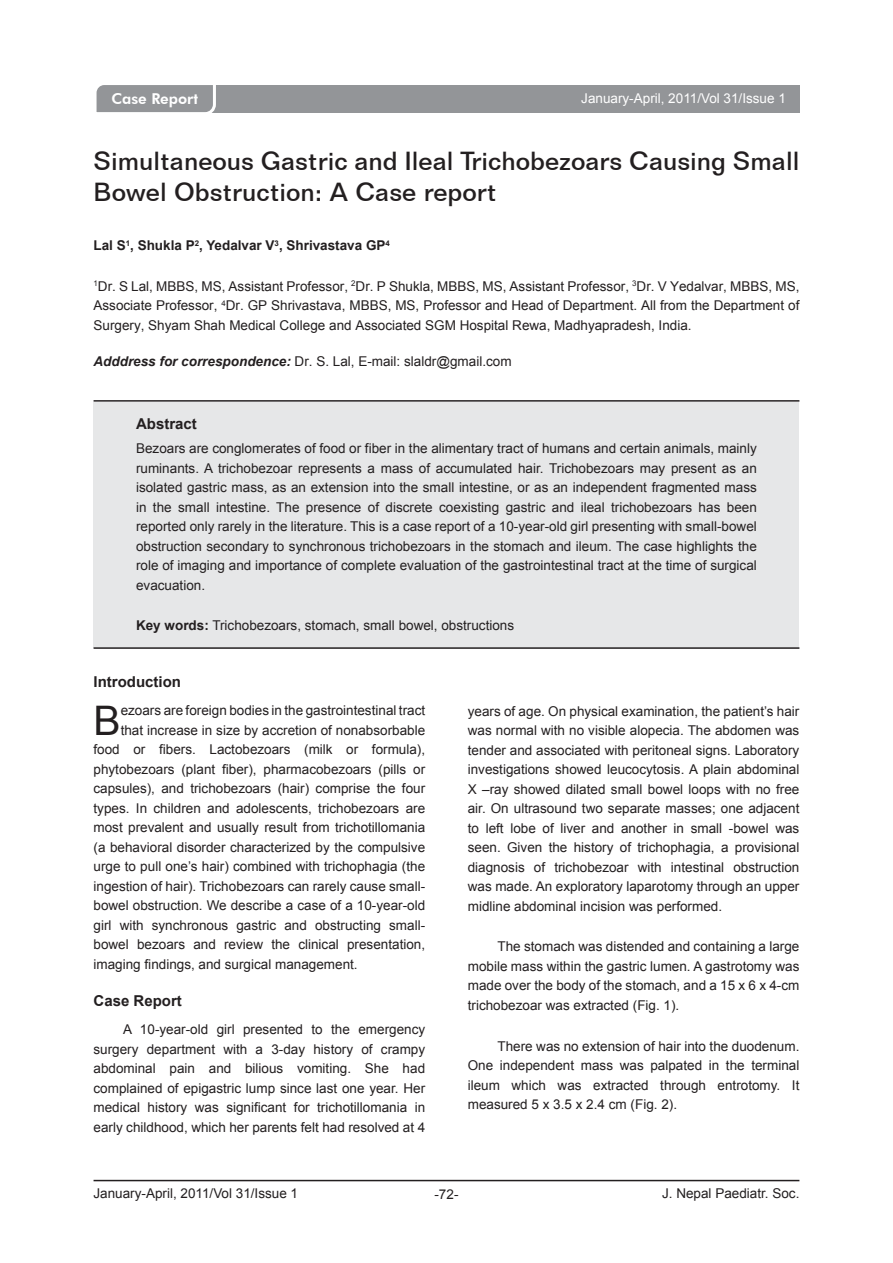
<style>
.page{position:relative;width:893px;height:1263px;background:#fff}
.page>*{position:absolute;margin:0;border:0;box-sizing:border-box;transform-origin:0 0}
.t1{font:40.8px "Arial";color:#231f20}
.t2{font:500 25.5px/30.6px "Folio BT";color:#231f20}
.t3{font:700 15px "Arial";color:#231f20}
.t4{font:800 15px "Futura BT";color:#fff}
.t5{font:13.5px/19.5px "Arial";color:#231f20;text-align:justify}
.t6{font:700 13.5px "Arial";color:#231f20}
.t7{font:13.5px "Arial";color:#fff}
.s1{font-weight:700;font-style:italic}
.s2{font-weight:700}
</style>
<div class="page">
<div style="left:204px;top:85px;width:595px;height:27px;background:#939598"></div>
<svg style="left:96px;top:85px;width:121px;height:28px;background:#9a9c9e"></svg>
<hr style="left:94px;top:1180px;width:705px;height:1px;background:#231f20">
<div style="left:94px;top:402px;width:705px;height:245px;background:#e6e7e8"></div>
<hr style="left:94px;top:400px;width:705px;height:2px;background:#231f20">
<hr style="left:94px;top:647px;width:705px;height:2px;background:#231f20">
<p class="t4" style="left:111px;top:90px;width:88px">Case Report</p>
<p class="t7" style="left:581px;top:91px;width:206px">January-April, 2011/Vol 31/Issue 1</p>
<h2 class="t2" style="left:94px;top:146px;width:707px">Simultaneous Gastric and Ileal Trichobezoars Causing Small<br>Bowel Obstruction: A Case report</h2>
<p class="t6" style="left:94px;top:238px;width:298px">Lal S<sup>1</sup>, Shukla P<sup>2</sup>, Yedalvar V<sup>3</sup>, Shrivastava GP<sup>4</sup></p>
<p class="t5" style="left:94px;top:277px;width:707px"><sup>1</sup>Dr. S Lal, MBBS, MS, Assistant Professor, <sup>2</sup>Dr. P Shukla, MBBS, MS, Assistant Professor, <sup>3</sup>Dr. V Yedalvar, MBBS, MS, Associate Professor, <sup>4</sup>Dr. GP Shrivastava, MBBS, MS, Professor and Head of Department. All from the Department of Surgery, Shyam Shah Medical College and Associated SGM Hospital Rewa, Madhyapradesh, India.</p>
<p class="t5" style="left:94px;top:352px;width:420px"><span class="s1">Adddress for correspondence:</span> Dr. S. Lal, E-mail: slaldr@gmail.com</p>
<p class="t3" style="left:136px;top:416px;width:62px">Abstract</p>
<p class="t5" style="left:136px;top:439px;width:622px">Bezoars are conglomerates of food or fiber in the alimentary tract of humans and certain animals, mainly ruminants. A trichobezoar represents a mass of accumulated hair. Trichobezoars may present as an isolated gastric mass, as an extension into the small intestine, or as an independent fragmented mass in the small intestine. The presence of discrete coexisting gastric and ileal trichobezoars has been reported only rarely in the literature. This is a case report of a 10-year-old girl presenting with small-bowel obstruction secondary to synchronous trichobezoars in the stomach and ileum. The case highlights the role of imaging and importance of complete evaluation of the gastrointestinal tract at the time of surgical evacuation.</p>
<p class="t5" style="left:136px;top:616px;width:380px"><span class="s2">Key words:</span> Trichobezoars, stomach, small bowel, obstructions</p>
<p class="t3" style="left:94px;top:674px;width:89px">Introduction</p>
<h1 class="t1" style="left:94px;top:698px;width:29px">B</h1>
<p class="t5" style="left:121px;top:701px;width:306px">ezoars are foreign bodies in the gastrointestinal tract</p>
<p class="t5" style="left:121px;top:720px;width:306px">that increase in size by accretion of nonabsorbable</p>
<p class="t5" style="left:94px;top:740px;width:333px">food or fibers. Lactobezoars (milk or formula),</p>
<p class="t5" style="left:94px;top:759px;width:333px">phytobezoars (plant fiber), pharmacobezoars (pills or</p>
<p class="t5" style="left:94px;top:779px;width:333px">capsules), and trichobezoars (hair) comprise the four</p>
<p class="t5" style="left:94px;top:798px;width:333px">types. In children and adolescents, trichobezoars are</p>
<p class="t5" style="left:94px;top:818px;width:333px">most prevalent and usually result from trichotillomania</p>
<p class="t5" style="left:94px;top:837px;width:333px">(a behavioral disorder characterized by the compulsive</p>
<p class="t5" style="left:94px;top:857px;width:333px">urge to pull one’s hair) combined with trichophagia (the</p>
<p class="t5" style="left:94px;top:876px;width:333px">ingestion of hair). Trichobezoars can rarely cause small-</p>
<p class="t5" style="left:94px;top:896px;width:333px">bowel obstruction. We describe a case of a 10-year-old</p>
<p class="t5" style="left:94px;top:915px;width:333px">girl with synchronous gastric and obstructing small-</p>
<p class="t5" style="left:94px;top:935px;width:333px">bowel bezoars and review the clinical presentation,</p>
<p class="t5" style="left:94px;top:954px;width:266px">imaging findings, and surgical management.</p>
<p class="t3" style="left:94px;top:992px;width:90px">Case Report</p>
<p class="t5" style="left:94px;top:1019px;width:333px;text-indent:30px">A 10-year-old girl presented to the emergency surgery department with a 3-day history of crampy abdominal pain and bilious vomiting. She had complained of epigastric lump since last one year. Her medical history was significant for trichotillomania in early childhood, which her parents felt had resolved at 4</p>
<p class="t5" style="left:468px;top:701px;width:333px">years of age. On physical examination, the patient’s hair was normal with no visible alopecia. The abdomen was tender and associated with peritoneal signs. Laboratory investigations showed leucocytosis. A plain abdominal X –ray showed dilated small bowel loops with no free air. On ultrasound two separate masses; one adjacent to left lobe of liver and another in small -bowel was seen. Given the history of trichophagia, a provisional diagnosis of trichobezoar with intestinal obstruction was made. An exploratory laparotomy through an upper midline abdominal incision was performed.</p>
<p class="t5" style="left:468px;top:937px;width:333px;text-indent:30px">The stomach was distended and containing a large mobile mass within the gastric lumen. A gastrotomy was made over the body of the stomach, and a 15 x 6 x 4-cm trichobezoar was extracted (Fig. 1).</p>
<p class="t5" style="left:468px;top:1036px;width:333px;text-indent:30px">There was no extension of hair into the duodenum.<br>One independent mass was palpated in the terminal ileum which was extracted through entrotomy. It measured 5 x 3.5 x 2.4 cm (Fig. 2).</p>
<p class="t5" style="left:94px;top:1184px;width:206px">January-April, 2011/Vol 31/Issue 1</p>
<p class="t5" style="left:434px;top:1184px;width:26px">-72-</p>
<p class="t5" style="left:662px;top:1184px;width:139px">J. Nepal Paediatr. Soc.</p>
</div>
